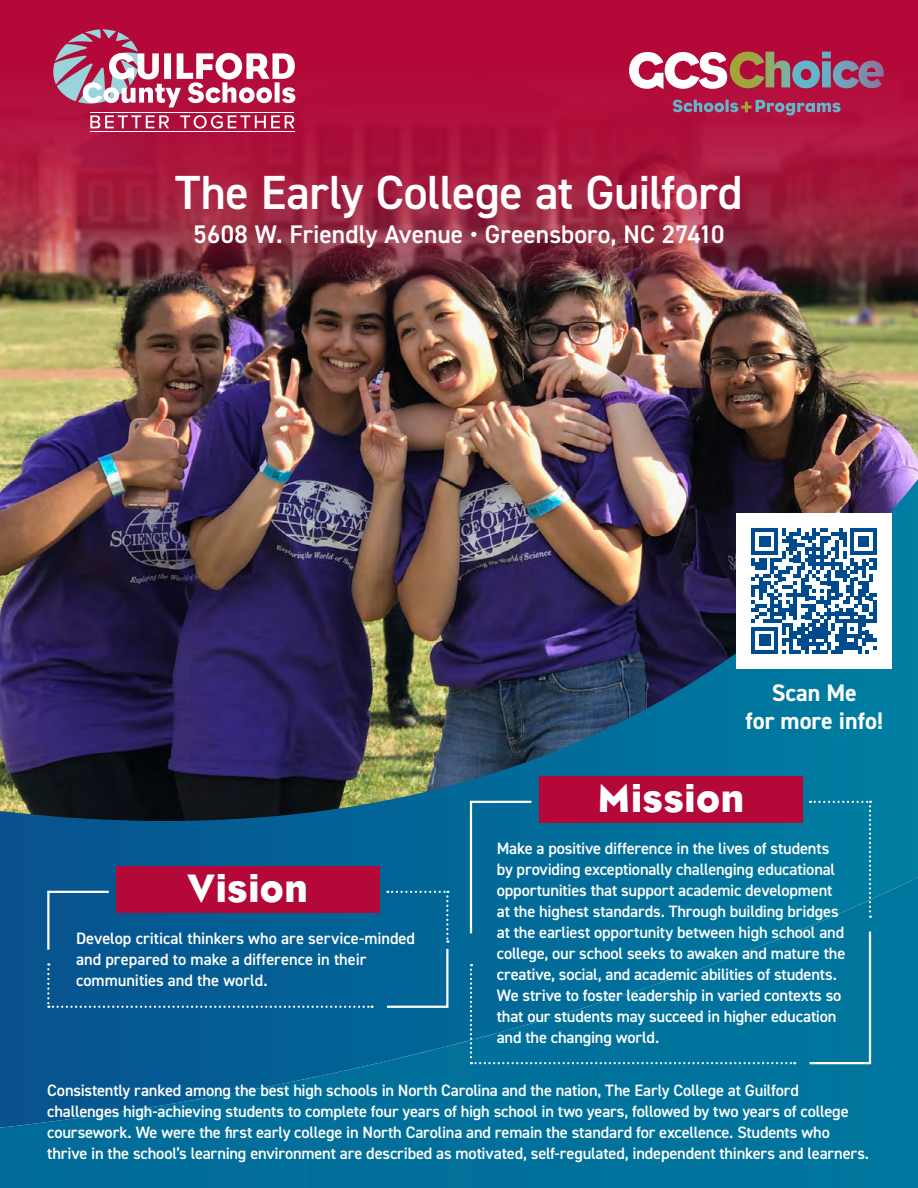
<style>
.page{position:relative;width:918px;height:1188px;background:#fff}
.page>*{position:absolute;margin:0;border:0;box-sizing:border-box;transform-origin:0 0}
.TOC_Header_1{font:600 48px "DIN2014";letter-spacing:-.01em;color:#fff}
.Subheader_Maroon{font:40.5px "Eagle";letter-spacing:.005em;color:#fff}
.Subheader{font:600 25.5px "DIN2014";color:#fff}
.t1{font:700 24px "DIN2014";color:#fff}
.Main_Paragraph_Rever{font:600 16.5px/21px "DIN2014";letter-spacing:-.01em;color:#fff}
</style>
<div class="page">
<img style="left:0;top:307px;width:918px;height:172px">
<img style="left:0;top:73px;width:918px;height:234px">
<div style="left:0;top:0;width:918px;height:73px;background:#b30838"></div>
<img style="left:0;top:479px;width:918px;height:253px">
<svg style="left:0;top:732px;width:918px;height:361px;background:#0e5a83"></svg>
<div style="left:0;top:1093px;width:918px;height:95px;background:#00719b"></div>
<img style="left:222px;top:1039px;width:696px;height:56px">
<div style="left:467px;top:986px;width:451px;height:55px;background:#00759d"></div>
<div style="left:645px;top:932px;width:273px;height:56px;background:#00749d"></div>
<div style="left:791px;top:879px;width:127px;height:55px;background:#00759d"></div>
<svg style="left:911px;top:877px;width:7px;height:4px"></svg>
<svg style="left:53px;top:29px;width:242px;height:78px"></svg>
<hr style="left:90px;top:112px;width:204px;height:1px;background:#fff">
<hr style="left:90px;top:132px;width:204px;height:1px;background:#fff">
<svg style="left:90px;top:115px;width:79px;height:13px"></svg>
<svg style="left:180px;top:115px;width:114px;height:14px"></svg>
<svg style="left:673px;top:100px;width:168px;height:16px;background:#964d6e"></svg>
<svg style="left:629px;top:52px;width:255px;height:37px"></svg>
<div style="left:736px;top:513px;width:156px;height:156px;background:#fff"></div>
<svg style="left:752px;top:528px;width:125px;height:126px"></svg>
<div style="left:539px;top:777px;width:263px;height:46px;background:#b30838"></div>
<svg style="left:469px;top:800px;width:65px;height:136px;background:#0e709d"></svg>
<svg style="left:807px;top:929px;width:65px;height:136px;background:#0d7ba1"></svg>
<div style="left:810px;top:801px;width:61px;height:117px;background:#007aa0"></div>
<svg style="left:470px;top:964px;width:325px;height:100px;background:#03729c"></svg>
<div style="left:116px;top:867px;width:264px;height:46px;background:#b30838"></div>
<svg style="left:46px;top:890px;width:65px;height:62px;background:#176097"></svg>
<svg style="left:385px;top:891px;width:65px;height:118px;background:#0e6c9b"></svg>
<svg style="left:47px;top:963px;width:326px;height:45px;background:#095f94"></svg>
<p class="TOC_Header_1" style="left:175px;top:161px;width:569px">The Early College at Guilford</p>
<p class="Subheader" style="left:194px;top:217px;width:532px">5608 W. Friendly Avenue • Greensboro, NC 27410</p>
<p class="Subheader_Maroon" style="left:188px;top:865px;width:122px">Vision</p>
<p class="Main_Paragraph_Rever" style="left:76px;top:928px;width:341px">Develop critical thinkers who are service-minded and prepared to make a difference in their communities and the world.</p>
<p class="t1" style="left:772px;top:676px;width:87px">Scan Me</p>
<p class="t1" style="left:746px;top:705px;width:139px">for more info!</p>
<p class="Subheader_Maroon" style="left:597px;top:775px;width:149px">Mission</p>
<p class="Main_Paragraph_Rever" style="left:497px;top:838px;width:350px">Make a positive difference in the lives of students by providing exceptionally challenging educational opportunities that support academic development at the highest standards. Through building bridges at the earliest opportunity between high school and college, our school seeks to awaken and mature the creative, social, and academic abilities of students.<br>We strive to foster leadership in varied contexts so that our students may succeed in higher education and the changing world.</p>
<p class="Main_Paragraph_Rever" style="left:47px;top:1079px;width:823px">Consistently ranked among the best high schools in North Carolina and the nation, The Early College at Guilford challenges high-achieving students to complete four years of high school in two years, followed by two years of college coursework. We were the first early college in North Carolina and remain the standard for excellence. Students who thrive in the school’s learning environment are described as motivated, self-regulated, independent thinkers and learners.</p>
</div>
